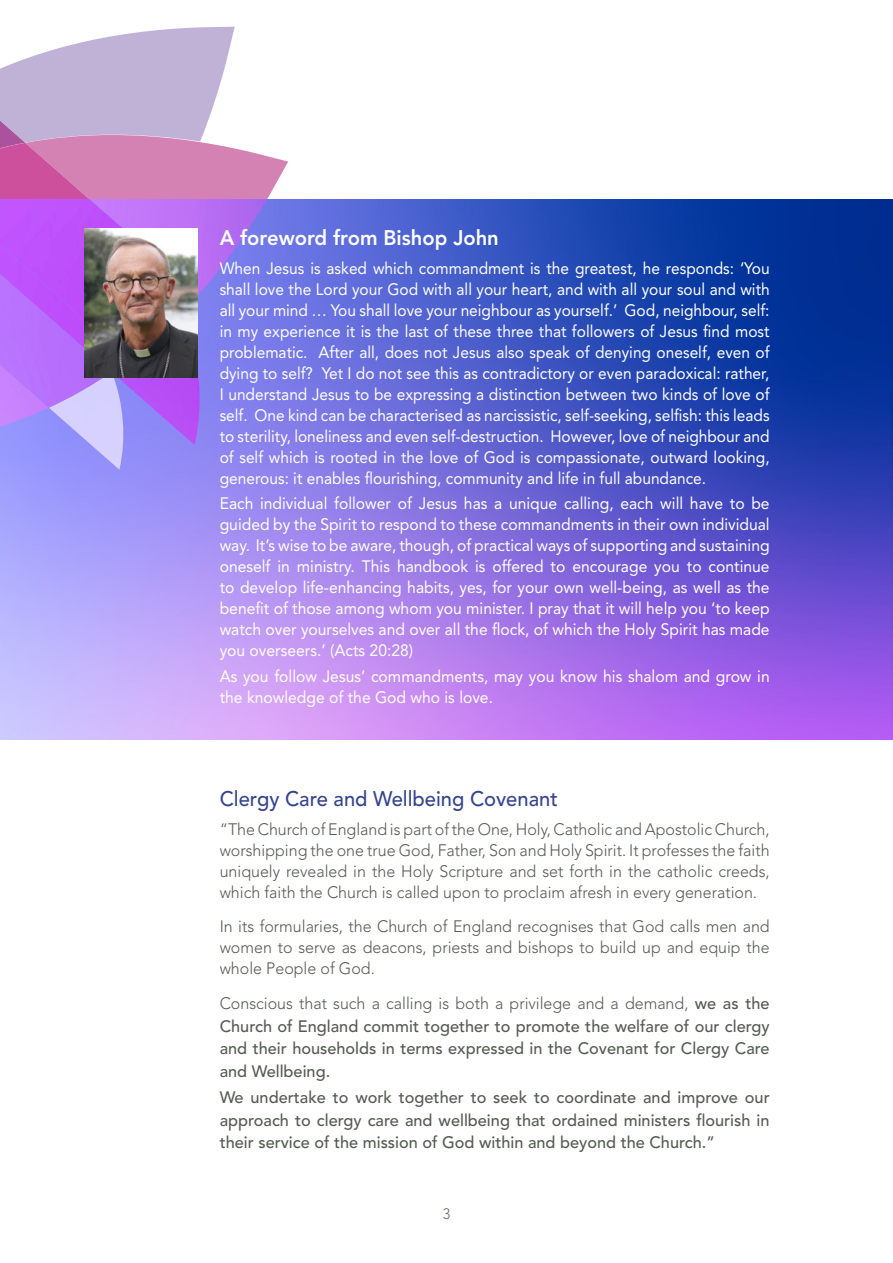
<style>
.page{position:relative;width:893px;height:1263px;background:#fff}
.page>*{position:absolute;margin:0;border:0;box-sizing:border-box;transform-origin:0 0}
.t1{font:500 21px "Avenir";color:#36448d;scale:.96 1}
.t2{font:800 21px "Avenir";color:#fff;scale:.96 1}
.t3{font:16.5px/21px "Avenir";color:#fff;text-align:justify;scale:.94 1}
.t4{font:16.5px/21px "Avenir";color:#fff;text-align:justify;scale:.95 1}
.t5{font:300 16.5px/21px "Avenir";color:#545c52;text-align:justify}
.t6{font:500 16.5px/22.5px "Avenir";color:#545c52;text-align:justify}
.t7{font:300 15px "Avenir";color:#646960;scale:.96 1}
.s1{font-weight:300}
</style>
<div class="page">
<img style="left:0;top:199px;width:893px;height:540px">
<svg style="left:204px;top:27px;width:31px;height:104px;fill:#c0b2d6"></svg>
<svg style="left:0;top:27px;width:204px;height:108px;fill:#c0b2d6"></svg>
<svg style="left:0;top:448px;width:126px;height:22px;background:#9c9afb"></svg>
<svg style="left:0;top:135px;width:288px;height:313px;background:#9e87e8"></svg>
<svg style="left:0;top:87px;width:182px;height:321px;background:#c27ade"></svg>
<img style="left:84px;top:229px;width:113px;height:148px">
<p class="t2" style="left:220px;top:225px;width:292px">A foreword from Bishop John</p>
<p class="t3" style="left:220px;top:258px;width:587px">When Jesus is asked which commandment is the greatest, he responds: ‘You shall love the Lord your God with all your heart, and with all your soul and with all your mind … You shall love your neighbour as yourself.’ God, neighbour, self: in my experience it is the last of these three that followers of Jesus find most problematic. After all, does not Jesus also speak of denying oneself, even of dying to self? Yet I do not see this as contradictory or even paradoxical: rather, I understand Jesus to be expressing a distinction between two kinds of love of self. One kind can be characterised as narcissistic, self-seeking, selfish: this leads to sterility, loneliness and even self-destruction. However, love of neighbour and of self which is rooted in the love of God is compassionate, outward looking, generous: it enables flourishing, community and life in full abundance.</p>
<p class="t4" style="left:220px;top:493px;width:580px">Each individual follower of Jesus has a unique calling, each will have to be guided by the Spirit to respond to these commandments in their own individual way. It’s wise to be aware, though, of practical ways of supporting and sustaining oneself in ministry. This handbook is offered to encourage you to continue to develop life-enhancing habits, yes, for your own well-being, as well as the benefit of those among whom you minister. I pray that it will help you ‘to keep watch over yourselves and over all the flock, of which the Holy Spirit has made you overseers.’ (Acts 20:28)</p>
<p class="t4" style="left:220px;top:665px;width:580px">As you follow Jesus’ commandments, may you know his shalom and grow in the knowledge of the God who is love.</p>
<p class="t1" style="left:220px;top:786px;width:354px">Clergy Care and Wellbeing Covenant</p>
<p class="t5" style="left:220px;top:819px;width:551px">“The Church of England is part of the One, Holy, Catholic and Apostolic Church, worshipping the one true God, Father, Son and Holy Spirit. It professes the faith uniquely revealed in the Holy Scripture and set forth in the catholic creeds, which faith the Church is called upon to proclaim afresh in every generation.</p>
<p class="t5" style="left:220px;top:916px;width:551px">In its formularies, the Church of England recognises that God calls men and women to serve as deacons, priests and bishops to build up and equip the whole People of God.</p>
<p class="t6" style="left:220px;top:993px;width:551px"><span class="s1">Conscious that such a calling is both a privilege and a demand,</span> we as the Church of England commit together to promote the welfare of our clergy and their households in terms expressed in the Covenant for Clergy Care and Wellbeing.</p>
<p class="t6" style="left:220px;top:1087px;width:551px">We undertake to work together to seek to coordinate and improve our approach to clergy care and wellbeing that ordained ministers flourish in their service of the mission of God within and beyond the Church.”</p>
<p class="t7" style="left:443px;top:1205px;width:9px">3</p>
</div>
